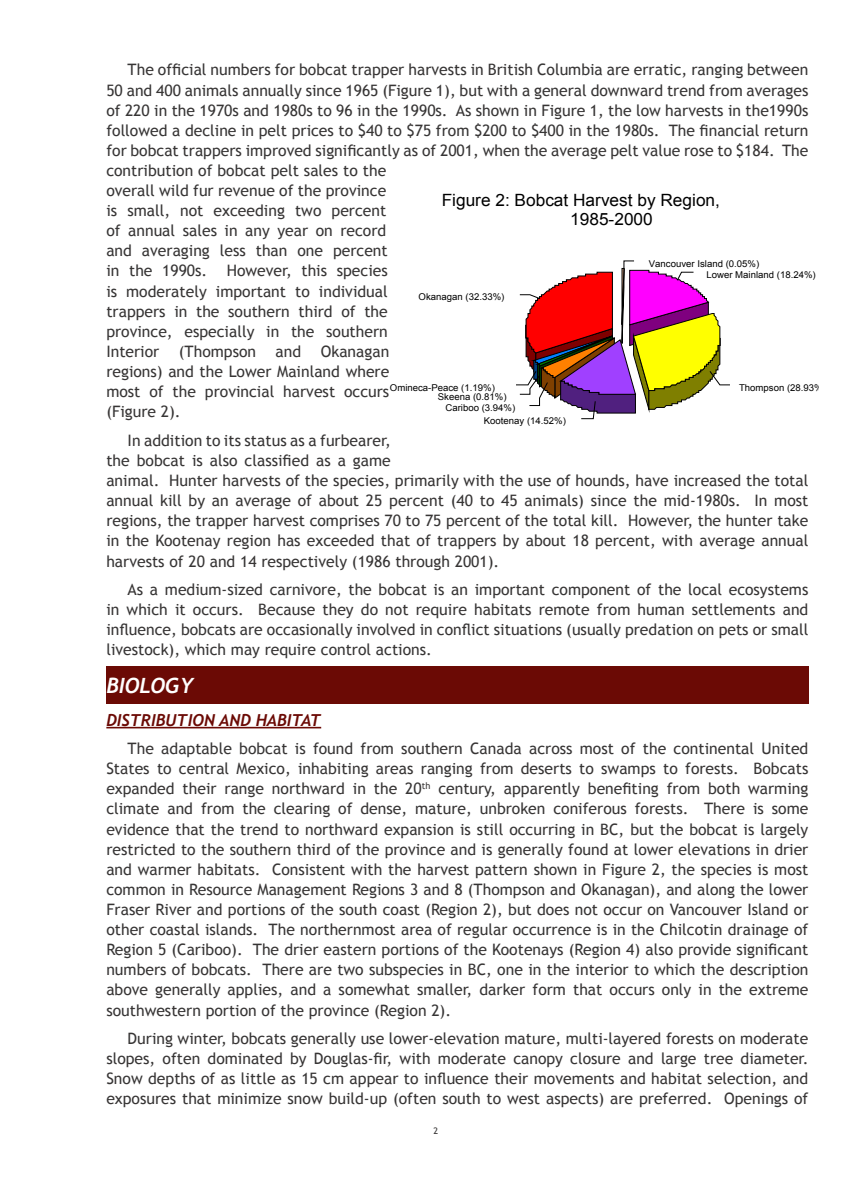
<style>
.page{position:relative;width:851px;height:1191px;background:#fff}
.page>*{position:absolute;margin:0;border:0;box-sizing:border-box;transform-origin:0 0}
.t1{font:italic 700 21px "Trebuchet";color:#fff}
.t2{font:16.95px/18.8px "Arial";color:#000}
.t3{font:italic 700 16.5px "Trebuchet";color:#6b0a05}
.t4{font:15.75px/20.1px "Trebuchet MS";color:#373535;text-align:justify}
.t5{font:9.45px/11.2px "Arial";color:#000}
.t6{font:9px "Trebuchet MS";color:#373535}
</style>
<div class="page">
<svg style="left:516px;top:260px;width:214px;height:159px"></svg>
<div style="left:106px;top:665px;width:702px;height:38px;background:#6b0a05"></div>
<hr style="left:106px;top:727px;width:215px;height:1px;background:#6b0a05">
<p class="t4" style="left:106px;top:60px;width:703px;text-align:left;text-indent:21px">The official numbers for bobcat trapper harvests in British Columbia are erratic, ranging between 50 and 400 animals annually since 1965 (Figure 1), but with a general downward trend from averages of 220 in the 1970s and 1980s to 96 in the 1990s. As shown in Figure 1, the low harvests in the1990s followed a decline in pelt prices to $40 to $75 from $200 to $400 in the 1980s. The financial return for bobcat trappers improved significantly as of 2001, when the average pelt value rose to $184. The contribution of bobcat pelt sales to the<br>overall wild fur revenue of the province<br>is small, not exceeding two percent<br>of annual sales in any year on record<br>and averaging less than one percent<br>in the 1990s. However, this species<br>is moderately important to individual<br>trappers in the southern third of the<br>province, especially in the southern<br>Interior (Thompson and Okanagan<br>regions) and the Lower Mainland where<br>most of the provincial harvest occurs<br>(Figure 2).</p>
<p class="t4" style="left:106px;top:430px;width:703px;text-align:left;text-indent:21px">In addition to its status as a furbearer,<br>the bobcat is also classified as a game<br>animal. Hunter harvests of the species, primarily with the use of hounds, have increased the total annual kill by an average of about 25 percent (40 to 45 animals) since the mid-1980s. In most regions, the trapper harvest comprises 70 to 75 percent of the total kill. However, the hunter take in the Kootenay region has exceeded that of trappers by about 18 percent, with average annual harvests of 20 and 14 respectively (1986 through 2001).</p>
<p class="t4" style="left:106px;top:580px;width:703px;text-indent:21px">As a medium-sized carnivore, the bobcat is an important component of the local ecosystems in which it occurs. Because they do not require habitats remote from human settlements and influence, bobcats are occasionally involved in conflict situations (usually predation on pets or small livestock), which may require control actions.</p>
<h1 class="t1" style="left:106px;top:673px;width:89px">BIOLOGY</h1>
<p class="t3" style="left:106px;top:710px;width:216px">DISTRIBUTION AND HABITAT</p>
<p class="t4" style="left:106px;top:738px;width:703px;text-indent:21px">The adaptable bobcat is found from southern Canada across most of the continental United States to central Mexico, inhabiting areas ranging from deserts to swamps to forests. Bobcats expanded their range northward in the 20<sup>th</sup> century, apparently benefiting from both warming climate and from the clearing of dense, mature, unbroken coniferous forests. There is some evidence that the trend to northward expansion is still occurring in BC, but the bobcat is largely restricted to the southern third of the province and is generally found at lower elevations in drier and warmer habitats. Consistent with the harvest pattern shown in Figure 2, the species is most common in Resource Management Regions 3 and 8 (Thompson and Okanagan), and along the lower Fraser River and portions of the south coast (Region 2), but does not occur on Vancouver Island or other coastal islands. The northernmost area of regular occurrence is in the Chilcotin drainage of Region 5 (Cariboo). The drier eastern portions of the Kootenays (Region 4) also provide significant numbers of bobcats. There are two subspecies in BC, one in the interior to which the description above generally applies, and a somewhat smaller, darker form that occurs only in the extreme southwestern portion of the province (Region 2).</p>
<p class="t4" style="left:106px;top:1028px;width:703px;text-indent:21px">During winter, bobcats generally use lower-elevation mature, multi-layered forests on moderate slopes, often dominated by Douglas-fir, with moderate canopy closure and large tree diameter.<br>Snow depths of as little as 15 cm appear to influence their movements and habitat selection, and exposures that minimize snow build-up (often south to west aspects) are preferred. Openings of</p>
<p class="t6" style="left:433px;top:1125px;width:6px">2</p>
<p class="t2" style="left:570px;top:191px;width:151px;text-indent:-128px">Figure 2: Bobcat Harvest by Region,<br>1985-2000</p>
<p class="t5" style="left:648px;top:257px;width:112px">Vancouver Island (0.05%)</p>
<p class="t5" style="left:706px;top:269px;width:111px">Lower Mainland (18.24%)</p>
<p class="t5" style="left:418px;top:291px;width:87px">Okanagan (32.33%)</p>
<p class="t5" style="left:390px;top:381px;width:106px">Omineca-Peace (1.19%)</p>
<p class="t5" style="left:739px;top:381px;width:88px">Thompson (28.93%)</p>
<p class="t5" style="left:445px;top:391px;width:71px;text-indent:-8px">Skeena (0.81%)<br>Cariboo (3.94%)</p>
<p class="t5" style="left:484px;top:415px;width:84px">Kootenay (14.52%)</p>
</div>
